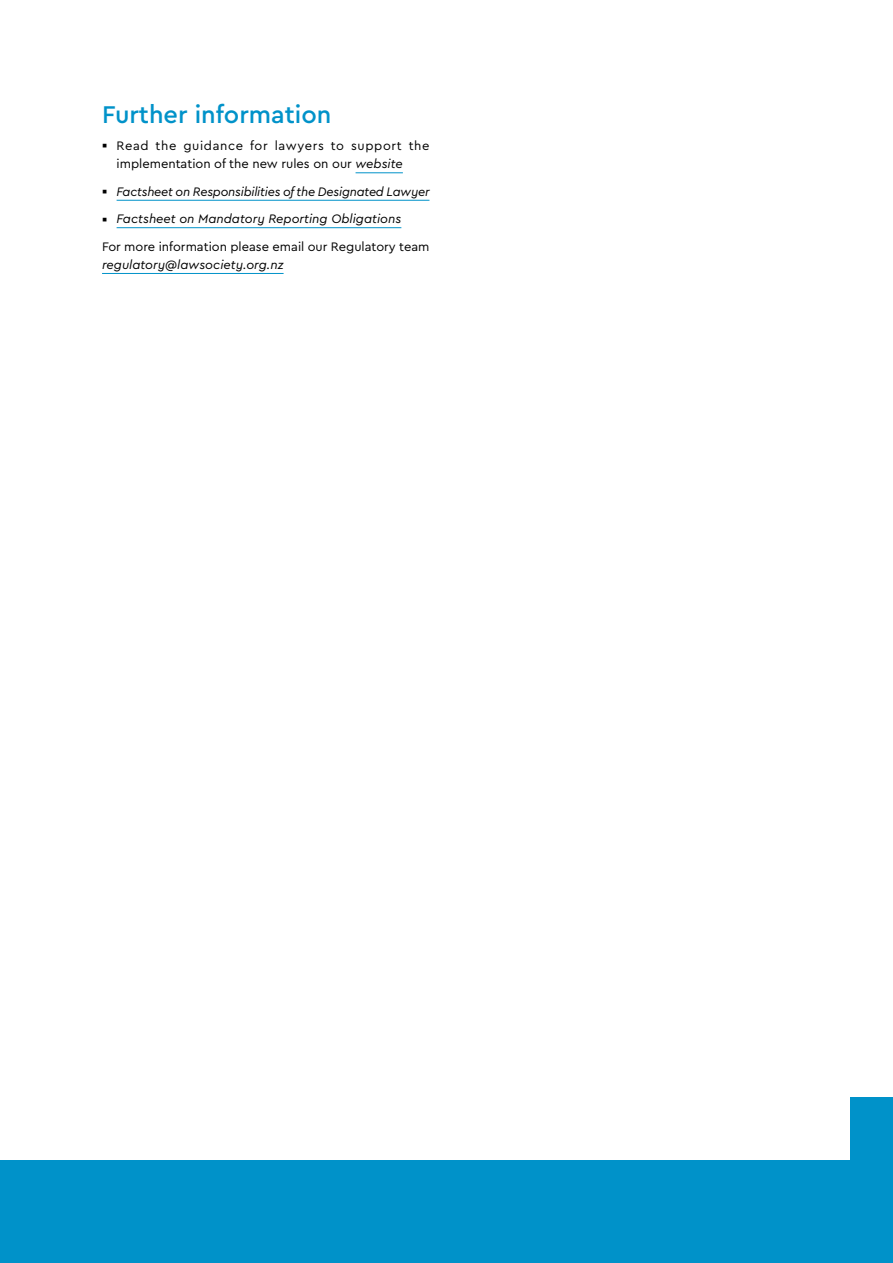
<style>
.page{position:relative;width:893px;height:1263px;background:#fff}
.page>*{position:absolute;margin:0;border:0;box-sizing:border-box;transform-origin:0 0}
.Heading{font:500 25.35px "Cera PRO";color:#0092c9}
.t1{font:italic 12.9px "Cera PRO";letter-spacing:-.015em;color:#000}
.Body__Sans{font:12.9px/18.3px "Cera PRO";letter-spacing:.03em;color:#000}
.Body__Sans-2{font:12.9px/18.3px "Cera PRO";color:#000}
.s1{font-weight:500;font-size:9.6px}
.s2{font-style:italic}
.s3{font-weight:500;font-style:normal;font-size:9.6px}
</style>
<div class="page">
<hr style="left:356px;top:172px;width:47px;height:1px;background:#0092c9">
<hr style="left:117px;top:200px;width:312px;height:1px;background:#0092c9">
<hr style="left:117px;top:227px;width:284px;height:1px;background:#0092c9">
<hr style="left:102px;top:273px;width:182px;height:1px;background:#0092c9">
<div style="left:0;top:1161px;width:893px;height:102px;background:#0092c9"></div>
<div style="left:850px;top:1097px;width:43px;height:166px;background:#0092c9"></div>
<p class="Heading" style="left:102px;top:97px;width:231px">Further information</p>
<p class="Body__Sans" style="left:117px;top:136px;width:314px;text-indent:-15px"><span class="s1">▪</span> Read the guidance for lawyers to support the implementation of the new rules on our <span class="s2">website</span></p>
<p class="t1" style="left:102px;top:183px;width:329px"><span class="s3">▪</span> Factsheet on Responsibilities of the Designated Lawyer</p>
<p class="t1" style="left:102px;top:210px;width:301px"><span class="s3">▪</span> Factsheet on Mandatory Reporting Obligations</p>
<p class="Body__Sans-2" style="left:102px;top:237px;width:329px">For more information please email our Regulatory team <span class="s2">regulatory@lawsociety.org.nz</span></p>
</div>
